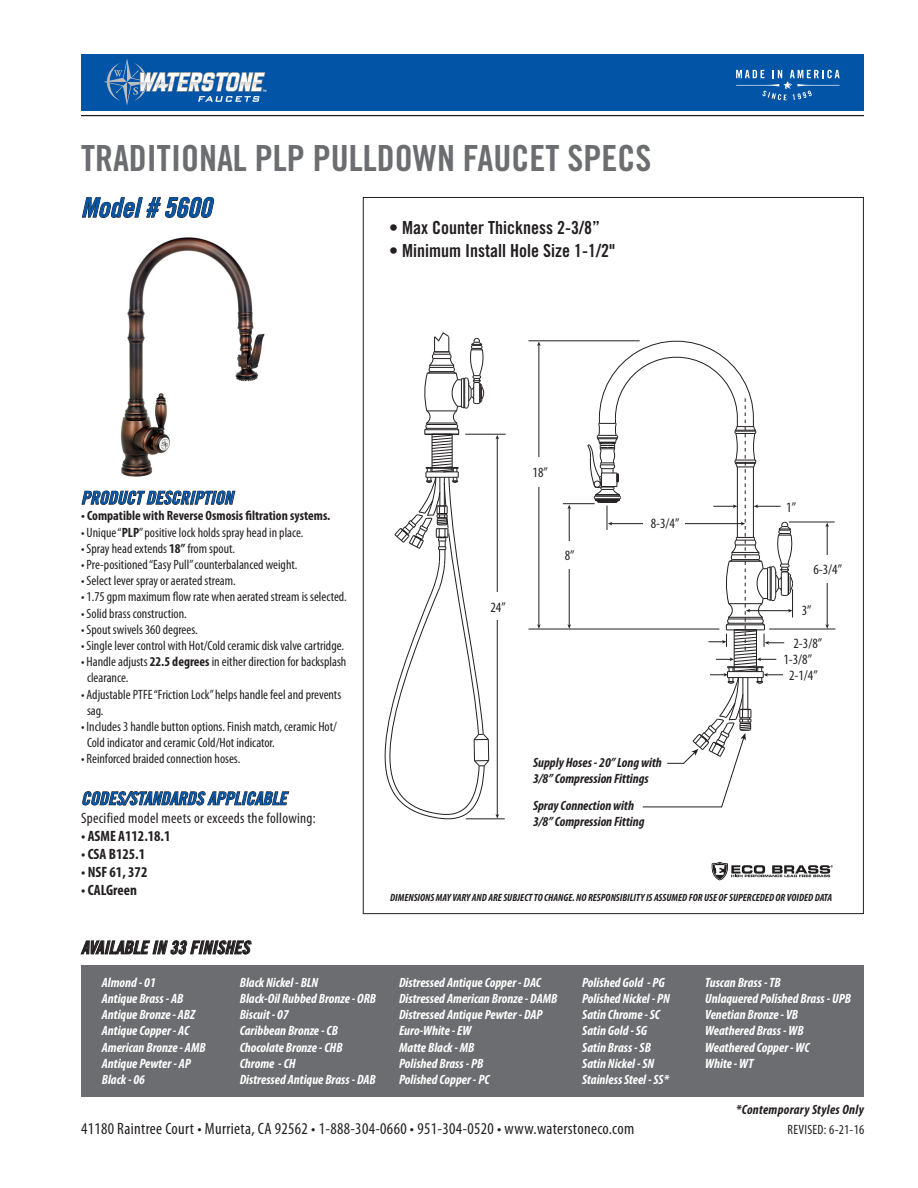
<style>
.page{position:relative;width:918px;height:1188px;background:#fff}
.page>*{position:absolute;margin:0;border:0;box-sizing:border-box;transform-origin:0 0}
.t1{font:36px "Trade Gothic Bold Cond Twenty";color:#6c6d70}
.t2{font:27px "Trade Gothic Bold Cond Twenty Obl";color:#0154a6}
.t3{font:18px "Trade Gothic Bold Cond Twenty";color:#231f20}
.t4{font:18px "Trade Gothic Bold Cond Twenty Obl";color:#0154a6}
.t5{font:18px "Trade Gothic Bold Cond Twenty Obl";color:#231f20}
.t6{font:condensed 16.5px "Myriad Pro";letter-spacing:.02em;color:#231f20}
.t7{font:700 condensed 15px "Myriad Pro";color:#231f20}
.t8{font:condensed 15px "Myriad Pro";letter-spacing:.02em;color:#231f20}
.t9{font:condensed 14.25px/16.2px "Myriad Pro";color:#231f20}
.t10{font:italic 700 condensed 13.5px/16.2px "Myriad Pro";color:#fff}
.t11{font:condensed 13.5px/16.2px "Myriad Pro";color:#231f20}
.t12{font:italic 700 condensed 13.5px/16.2px "Myriad Pro";color:#231f20}
.t13{font:700 condensed 13.5px "Myriad Pro";color:#231f20}
.t14{font:italic 700 condensed 13.5px "Myriad Pro";letter-spacing:.02em;color:#231f20}
.t15{font:condensed 13.5px "Myriad Pro";letter-spacing:.02em;color:#231f20}
.t16{font:italic 700 condensed 10.5px "Myriad Pro";color:#231f20}
.s1{font-weight:700}
</style>
<div class="page">
<div style="left:81px;top:966px;width:782px;height:131px;background:#6c6d70"></div>
<svg style="left:80px;top:940px;width:172px;height:15px"></svg>
<div style="left:81px;top:54px;width:783px;height:56px;background:#0154a6"></div>
<hr style="left:81px;top:115px;width:783px;height:1px;background:#231f20">
<svg style="left:104px;top:59px;width:162px;height:46px"></svg>
<svg style="left:736px;top:70px;width:104px;height:30px"></svg>
<img style="left:120px;top:237px;width:145px;height:240px">
<hr style="left:466px;top:819px;width:39px;height:1px;background:#231f20">
<hr style="left:465px;top:434px;width:41px;height:1px;background:#231f20">
<hr style="left:497px;top:438px;width:1px;height:377px;background:#231f20">
<svg style="left:495px;top:814px;width:4px;height:5px"></svg>
<div style="left:489px;top:593px;width:20px;height:27px;background:#fff"></div>
<svg style="left:384px;top:332px;width:105px;height:488px"></svg>
<hr style="left:528px;top:629px;width:191px;height:1px;background:#231f20">
<hr style="left:769px;top:629px;width:66px;height:1px;background:#231f20">
<hr style="left:528px;top:341px;width:112px;height:1px;background:#231f20">
<hr style="left:563px;top:503px;width:32px;height:1px;background:#231f20">
<hr style="left:539px;top:345px;width:1px;height:281px;background:#231f20">
<svg style="left:537px;top:342px;width:4px;height:4px"></svg>
<svg style="left:537px;top:624px;width:4px;height:5px"></svg>
<hr style="left:569px;top:508px;width:1px;height:118px;background:#231f20">
<svg style="left:567px;top:505px;width:4px;height:4px"></svg>
<svg style="left:567px;top:624px;width:4px;height:5px"></svg>
<div style="left:530px;top:457px;width:21px;height:29px;background:#fff"></div>
<div style="left:560px;top:542px;width:21px;height:27px;background:#fff"></div>
<hr style="left:789px;top:522px;width:46px;height:1px;background:#231f20">
<hr style="left:827px;top:526px;width:1px;height:100px;background:#231f20">
<svg style="left:825px;top:523px;width:4px;height:4px"></svg>
<svg style="left:825px;top:624px;width:4px;height:5px"></svg>
<div style="left:818px;top:555px;width:21px;height:27px;background:#fff"></div>
<svg style="left:712px;top:862px;width:121px;height:18px"></svg>
<svg style="left:587px;top:340px;width:206px;height:468px"></svg>
<svg style="left:82px;top:197px;width:133px;height:21px"></svg>
<svg style="left:81px;top:490px;width:155px;height:15px"></svg>
<svg style="left:82px;top:791px;width:207px;height:15px"></svg>
<p class="t1" style="left:81px;top:136px;width:572px">TRADITIONAL PLP PULLDOWN FAUCET SPECS</p>
<p class="t2" style="left:81px;top:191px;width:132px">Model # 5600</p>
<p class="t3" style="left:389px;top:217px;width:212px">• Max Counter Thickness 2-3/8”</p>
<p class="t3" style="left:389px;top:239px;width:227px">• Minimum Install Hole Size 1-1/2"</p>
<p class="t4" style="left:81px;top:487px;width:153px">PRODUCT DESCRIPTION</p>
<p class="t13" style="left:81px;top:507px;width:251px">• Compatible with Reverse Osmosis filtration systems.</p>
<p class="t11" style="left:81px;top:524px;width:224px">• Unique “<span class="s1">PLP</span>” positive lock holds spray head in place.</p>
<p class="t11" style="left:81px;top:540px;width:156px">• Spray head extends <span class="s1">18”</span> from spout.</p>
<p class="t11" style="left:81px;top:556px;width:218px">• Pre-positioned “Easy Pull” counterbalanced weight.</p>
<p class="t11" style="left:81px;top:572px;width:156px">• Select lever spray or aerated stream.</p>
<p class="t11" style="left:81px;top:589px;width:267px">• 1.75 gpm maximum flow rate when aerated stream is selected.</p>
<p class="t11" style="left:81px;top:605px;width:107px">• Solid brass construction.</p>
<p class="t11" style="left:81px;top:621px;width:118px">• Spout swivels 360 degrees.</p>
<p class="t11" style="left:81px;top:637px;width:265px">• Single lever control with Hot/Cold ceramic disk valve cartridge.</p>
<p class="t11" style="left:87px;top:653px;width:261px;text-indent:-6px">• Handle adjusts <span class="s1">22.5 degrees</span> in either direction for backsplash clearance.</p>
<p class="t11" style="left:87px;top:686px;width:256px;text-indent:-6px">• Adjustable PTFE “Friction Lock” helps handle feel and prevents sag.</p>
<p class="t11" style="left:87px;top:718px;width:252px;text-indent:-6px">• Includes 3 handle button options. Finish match, ceramic Hot/<br>Cold indicator and ceramic Cold/Hot indicator.</p>
<p class="t11" style="left:81px;top:751px;width:161px">• Reinforced braided connection hoses.</p>
<p class="t4" style="left:81px;top:787px;width:207px">CODES/STANDARDS APPLICABLE</p>
<p class="t8" style="left:81px;top:809px;width:236px">Specified model meets or exceeds the following:</p>
<p class="t7" style="left:81px;top:826px;width:91px">• ASME A112.18.1</p>
<p class="t7" style="left:81px;top:844px;width:66px">• CSA B125.1</p>
<p class="t7" style="left:81px;top:862px;width:68px">• NSF 61, 372</p>
<p class="t7" style="left:81px;top:880px;width:57px">• CALGreen</p>
<h3 class="t5" style="left:81px;top:937px;width:170px">AVAILABLE IN 33 FINISHES</h3>
<p class="t9" style="left:533px;top:464px;width:17px">18”</p>
<p class="t9" style="left:491px;top:600px;width:17px">24”</p>
<p class="t9" style="left:565px;top:547px;width:11px">8”</p>
<p class="t9" style="left:651px;top:515px;width:30px">8-3/4”</p>
<p class="t12" style="left:533px;top:754px;width:130px">Supply Hoses - 20” Long with<br>3/8” Compression Fittings</p>
<p class="t12" style="left:533px;top:797px;width:113px">Spray Connection with<br>3/8” Compression Fitting</p>
<p class="t9" style="left:786px;top:499px;width:11px">1”</p>
<p class="t9" style="left:813px;top:561px;width:30px">6-3/4”</p>
<p class="t9" style="left:802px;top:602px;width:11px">3”</p>
<p class="t9" style="left:783px;top:635px;width:40px;text-indent:10px">2-3/8”<br>1-3/8”</p>
<p class="t9" style="left:789px;top:667px;width:30px">2-1/4”</p>
<p class="t16" style="left:390px;top:891px;width:443px">DIMENSIONS MAY VARY AND ARE SUBJECT TO CHANGE. NO RESPONSIBILITY IS ASSUMED FOR USE OF SUPERCEDED OR VOIDED DATA</p>
<p class="t10" style="left:102px;top:974px;width:106px">Almond - 01<br>Antique Brass - AB<br>Antique Bronze - ABZ<br>Antique Copper - AC<br>American Bronze - AMB<br>Antique Pewter - AP<br>Black - 06</p>
<p class="t10" style="left:240px;top:974px;width:138px">Black Nickel - BLN<br>Black-Oil Rubbed Bronze - ORB<br>Biscuit - 07<br>Caribbean Bronze - CB<br>Chocolate Bronze - CHB<br>Chrome - CH<br>Distressed Antique Brass - DAB</p>
<p class="t10" style="left:399px;top:974px;width:160px">Distressed Antique Copper - DAC<br>Distressed American Bronze - DAMB<br>Distressed Antique Pewter - DAP<br>Euro-White - EW<br>Matte Black - MB<br>Polished Brass - PB<br>Polished Copper - PC</p>
<p class="t6" style="left:81px;top:1118px;width:555px">41180 Raintree Court • Murrieta, CA 92562 • 1-888-304-0660 • 951-304-0520 • www.waterstoneco.com</p>
<p class="t15" style="left:788px;top:1121px;width:78px">REVISED: 6-21-16</p>
<p class="t10" style="left:582px;top:974px;width:89px">Polished Gold - PG<br>Polished Nickel - PN<br>Satin Chrome - SC<br>Satin Gold - SG<br>Satin Brass - SB<br>Satin Nickel - SN<br>Stainless Steel - SS*</p>
<p class="t10" style="left:705px;top:974px;width:147px">Tuscan Brass - TB<br>Unlaquered Polished Brass - UPB<br>Venetian Bronze - VB<br>Weathered Brass - WB<br>Weathered Copper - WC<br>White - WT</p>
<p class="t14" style="left:736px;top:1101px;width:129px">*Contemporary Styles Only</p>
</div>
